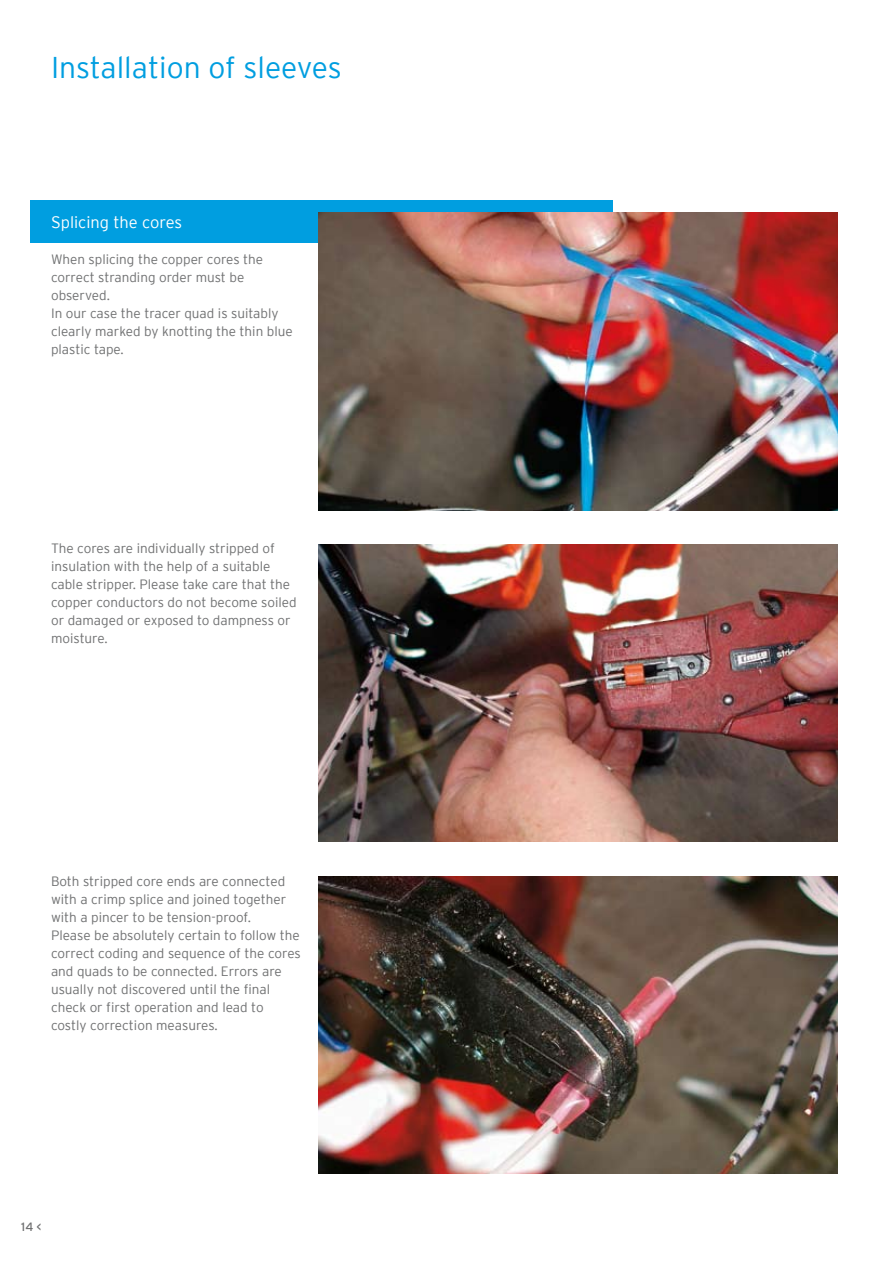
<style>
.page{position:relative;width:893px;height:1263px;background:#fff}
.page>*{position:absolute;margin:0;border:0;box-sizing:border-box;transform-origin:0 0}
.t1{font:300 30px "Interstate";color:#009ee0}
.t2{font:300 16.5px "Interstate";color:#fff}
.t3{font:300 13.5px/18px "Interstate";color:#6f7071}
.t4{font:12px "Interstate";color:#6f7071}
</style>
<div class="page">
<div style="left:30px;top:200px;width:582px;height:42px;background:#009ee0"></div>
<img style="left:319px;top:213px;width:519px;height:297px">
<img style="left:319px;top:544px;width:519px;height:298px">
<img style="left:319px;top:876px;width:519px;height:298px">
<h1 class="t1" style="left:51px;top:51px;width:292px">Installation of sleeves</h1>
<p class="t2" style="left:51px;top:213px;width:133px">Splicing the cores</p>
<p class="t3" style="left:51px;top:250px;width:243px">When splicing the copper cores the correct stranding order must be observed.<br>In our case the tracer quad is suitably clearly marked by knotting the thin blue plastic tape.</p>
<p class="t3" style="left:51px;top:539px;width:247px">The cores are individually stripped of insulation with the help of a suitable cable stripper. Please take care that the copper conductors do not become soiled or damaged or exposed to dampness or moisture.</p>
<p class="t3" style="left:51px;top:872px;width:251px">Both stripped core ends are connected with a crimp splice and joined together with a pincer to be tension-proof.<br>Please be absolutely certain to follow the correct coding and sequence of the cores and quads to be connected. Errors are usually not discovered until the final check or first operation and lead to costly correction measures.</p>
<p class="t4" style="left:21px;top:1220px;width:22px">14 &lt;</p>
</div>
